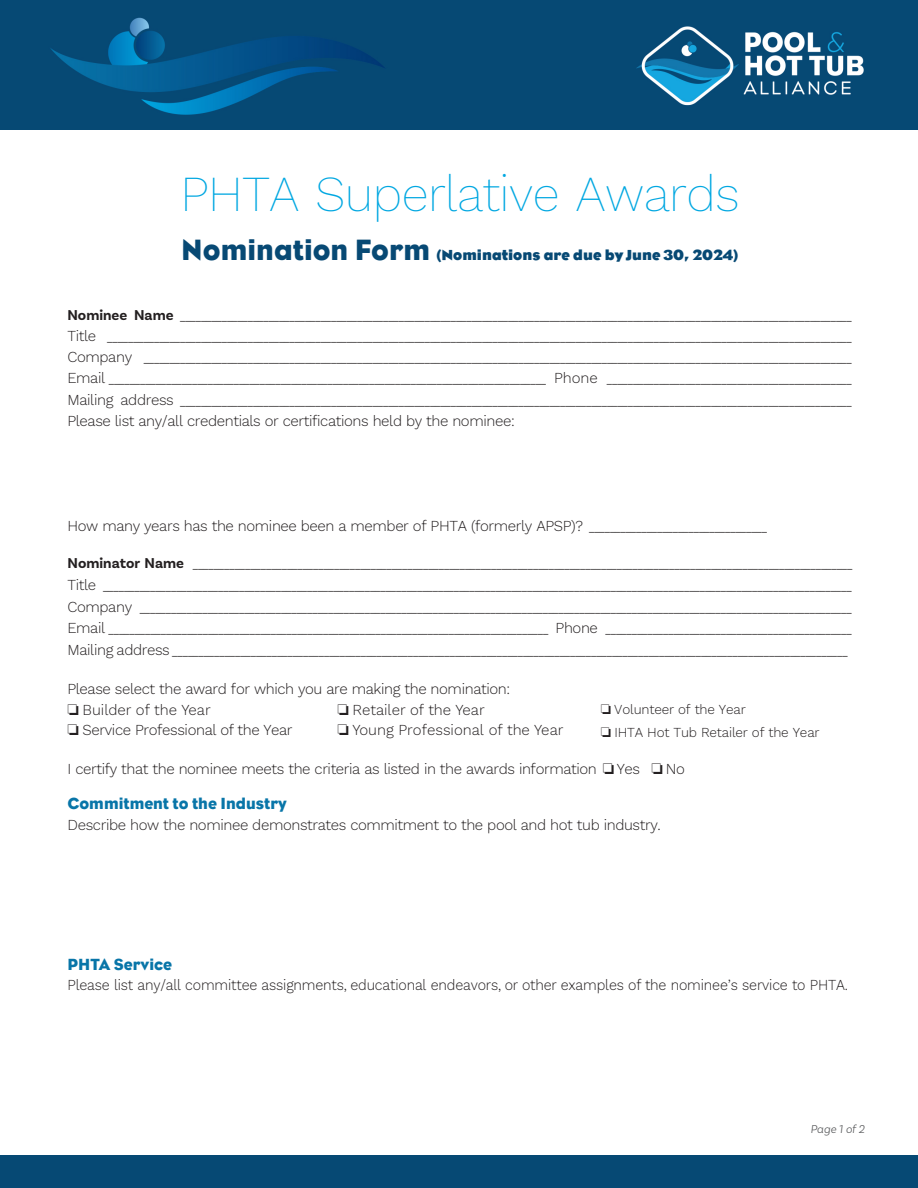
<style>
.page{position:relative;width:918px;height:1188px;background:#fff}
.page>*{position:absolute;margin:0;border:0;box-sizing:border-box;transform-origin:0 0}
.t1{font:200 49.5px "Work Sans";letter-spacing:-.01em;color:#00a7e1}
.Body_text{font:16.5px "Eagle";color:#0875a8}
.t2{font:300 15px/21.3px "Basic Sans";color:#231f20;text-align:justify}
.Body_text-2{font:300 15px "Work Sans";letter-spacing:-.025em;color:#231f20}
.Body_text-3{font:300 15px "Work Sans";letter-spacing:-.025em;color:#231f20;scale:.95 1}
.Body_text-4{font:300 15px "Work Sans";color:#231f20}
.t3{font:700 15px "Eagle";color:#074974}
.t4{font:300 13.5px "Work Sans";letter-spacing:-.01em;color:#231f20}
.Body_text-5{font:italic 300 12px "Basic Sans";letter-spacing:-.005em;color:#57585a}
.s1{font-weight:400;font-size:30px}
.s2{font-weight:700}
.s3{font-family:"Work Sans"}
.s4{font-family:"Basic Sans"}
</style>
<div class="page">
<img style="left:0;top:1px;width:917px;height:129px">
<div style="left:0;top:1156px;width:918px;height:32px;background:#064974"></div>
<p class="t1" style="left:180px;top:157px;width:561px">PHTA Superlative Awards</p>
<p class="t3" style="left:181px;top:247px;width:559px"><span class="s1">Nomination Form</span> (Nominations are due by June 30, 2024)</p>
<p class="t2" style="left:67px;top:304px;width:786px"><span class="s2">Nominee Name</span> _________________________________________________________________________________________________________________________________ <span class="s3">Title</span> _______________________________________________________________________________________________________________________________________________ <span class="s3">Company</span> ________________________________________________________________________________________________________________________________________ <span class="s3">Email</span> ____________________________________________________________________________________ <span class="s3">Phone</span> _______________________________________________ <span class="s3">Mailing address</span> _________________________________________________________________________________________________________________________________ <span class="s3">Please list any/all credentials or certifications held by the nominee:</span></p>
<p class="Body_text-2" style="left:67px;top:515px;width:701px">How many years has the nominee been a member of PHTA (formerly APSP)? <span class="s4">__________________________________</span></p>
<p class="t2" style="left:67px;top:552px;width:786px;line-height:21.8px"><span class="s2">Nominator Name</span> ______________________________________________________________________________________________________________________________ <span class="s3">Title</span> _______________________________________________________________________________________________________________________________________________ <span class="s3">Company</span> ________________________________________________________________________________________________________________________________________ <span class="s3">Email</span> ____________________________________________________________________________________ <span class="s3">Phone</span> _______________________________________________ <span class="s3">Mailing address</span> _________________________________________________________________________________________________________________________________</p>
<p class="Body_text-2" style="left:67px;top:678px;width:444px">Please select the award for which you are making the nomination:</p>
<p class="t4" style="left:601px;top:699px;width:147px">□ Volunteer of the Year</p>
<p class="t4" style="left:601px;top:722px;width:220px">□ IHTA Hot Tub Retailer of the Year</p>
<p class="Body_text-4" style="left:68px;top:699px;width:145px">□ Builder of the Year</p>
<p class="Body_text-2" style="left:68px;top:718px;width:227px">□ Service Professional of the Year</p>
<p class="Body_text-4" style="left:337px;top:699px;width:149px">□ Retailer of the Year</p>
<p class="Body_text-4" style="left:337px;top:718px;width:228px">□ Young Professional of the Year</p>
<p class="Body_text-2" style="left:68px;top:758px;width:619px">I certify that the nominee meets the criteria as listed in the awards information □ Yes □ No</p>
<p class="Body_text" style="left:68px;top:794px;width:221px">Commitment to the Industry</p>
<p class="Body_text-2" style="left:68px;top:813px;width:595px">Describe how the nominee demonstrates commitment to the pool and hot tub industry.</p>
<p class="Body_text" style="left:68px;top:954px;width:106px">PHTA Service</p>
<p class="Body_text-3" style="left:68px;top:974px;width:823px">Please list any/all committee assignments, educational endeavors, or other examples of the nominee’s service to PHTA.</p>
<p class="Body_text-5" style="left:810px;top:1122px;width:56px">Page 1 of 2</p>
</div>
